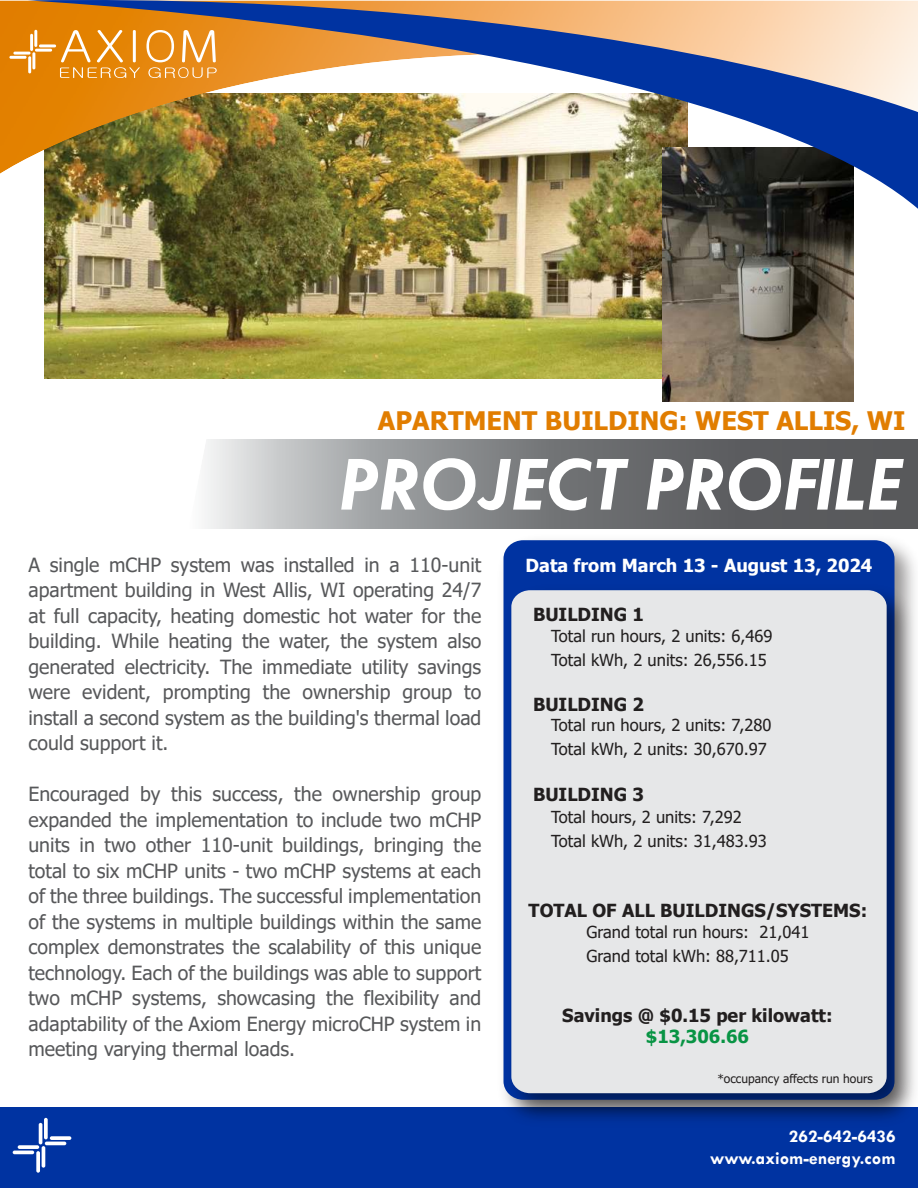
<style>
.page{position:relative;width:918px;height:1188px;background:#fff}
.page>*{position:absolute;margin:0;border:0;box-sizing:border-box;transform-origin:0 0}
.t1{font:italic 700 78.9px "Tw Cen";color:#fff}
.t2{font:700 25.5px "Tahoma";color:#e17d00}
.t3{font:19.5px/25.5px "Tahoma";color:#57585a;text-align:justify}
.t4{font:700 18px "Tahoma";color:#221f1f}
.t5{font:700 18px/21.6px "Tw Cen";color:#fff;text-align:right}
.t6{font:700 18px "Tahoma";color:#fff}
.t7{font:700 18px "Tahoma";color:#089444}
.t8{font:16.5px/24px "Tahoma";color:#221f1f}
.t9{font:12px "Tahoma";color:#221f1f}
</style>
<div class="page">
<img style="left:45px;top:209px;width:618px;height:170px">
<img style="left:663px;top:209px;width:190px;height:193px">
<div style="left:0;top:0;width:28px;height:174px;background:#e28000"></div>
<img style="left:28px;top:0;width:890px;height:209px">
<hr style="left:30px;top:34px;width:3px;height:17px;background:#fff">
<hr style="left:34px;top:30px;width:3px;height:17px;background:#fff">
<hr style="left:39px;top:44px;width:17px;height:3px;background:#fff">
<hr style="left:35px;top:49px;width:17px;height:3px;background:#fff">
<hr style="left:32px;top:52px;width:3px;height:17px;background:#fff">
<hr style="left:28px;top:56px;width:3px;height:17px;background:#fff">
<hr style="left:9px;top:56px;width:18px;height:3px;background:#fff">
<hr style="left:13px;top:52px;width:18px;height:3px;background:#fff">
<svg style="left:60px;top:30px;width:80px;height:48px;background:#e89a33"></svg>
<svg style="left:146px;top:30px;width:71px;height:48px;background:#eba246"></svg>
<div style="left:0;top:1107px;width:918px;height:81px;background:#0033a1"></div>
<hr style="left:39px;top:1123px;width:3px;height:21px;background:#fff;border-radius:2px">
<svg style="left:44px;top:1118px;width:4px;height:21px"></svg>
<svg style="left:50px;top:1136px;width:21px;height:4px"></svg>
<hr style="left:45px;top:1142px;width:21px;height:3px;background:#fff;border-radius:2px">
<hr style="left:42px;top:1146px;width:3px;height:22px;background:#fff;border-radius:2px">
<svg style="left:36px;top:1151px;width:4px;height:22px"></svg>
<hr style="left:13px;top:1151px;width:21px;height:3px;background:#fff;border-radius:2px">
<svg style="left:18px;top:1145px;width:21px;height:4px"></svg>
<img style="left:205px;top:439px;width:713px;height:90px">
<img style="left:492px;top:528px;width:426px;height:50px">
<div style="left:504px;top:540px;width:391px;height:560px;background:#0033a1;border-radius:19px"></div>
<img style="left:503px;top:578px;width:412px;height:542px">
<svg style="left:511px;top:590px;width:376px;height:503px;background:#dadee4"></svg>
<h2 class="t2" style="left:378px;top:411px;width:529px">APARTMENT BUILDING: WEST ALLIS, WI</h2>
<h1 class="t1" style="left:341px;top:436px;width:562px">PROJECT PROFILE</h1>
<p class="t3" style="left:28px;top:553px;width:454px">A single mCHP system was installed in a 110-unit apartment building in West Allis, WI operating 24/7 at full capacity, heating domestic hot water for the building. While heating the water, the system also generated electricity. The immediate utility savings were evident, prompting the ownership group to install a second system as the building's thermal load could support it.</p>
<p class="t3" style="left:28px;top:783px;width:454px">Encouraged by this success, the ownership group expanded the implementation to include two mCHP units in two other 110-unit buildings, bringing the total to six mCHP units - two mCHP systems at each of the three buildings. The successful implementation of the systems in multiple buildings within the same complex demonstrates the scalability of this unique technology. Each of the buildings was able to support two mCHP systems, showcasing the flexibility and adaptability of the Axiom Energy microCHP system in meeting varying thermal loads.</p>
<p class="t6" style="left:526px;top:558px;width:348px">Data from March 13 - August 13, 2024</p>
<p class="t4" style="left:533px;top:607px;width:112px">BUILDING 1</p>
<p class="t8" style="left:551px;top:625px;width:223px">Total run hours, 2 units: 6,469<br>Total kWh, 2 units: 26,556.15</p>
<p class="t4" style="left:533px;top:697px;width:112px">BUILDING 2</p>
<p class="t8" style="left:551px;top:715px;width:222px">Total run hours, 2 units: 7,280<br>Total kWh, 2 units: 30,670.97</p>
<p class="t4" style="left:533px;top:788px;width:112px">BUILDING 3</p>
<p class="t8" style="left:551px;top:807px;width:217px">Total hours, 2 units: 7,292<br>Total kWh, 2 units: 31,483.93</p>
<p class="t4" style="left:529px;top:903px;width:340px">TOTAL OF ALL BUILDINGS/SYSTEMS:</p>
<p class="t8" style="left:587px;top:921px;width:224px">Grand total run hours: 21,041<br>Grand total kWh: 88,711.05</p>
<p class="t4" style="left:562px;top:1009px;width:272px">Savings @ $0.15 per kilowatt:</p>
<p class="t7" style="left:646px;top:1030px;width:104px">$13,306.66</p>
<p class="t9" style="left:717px;top:1074px;width:157px">*occupancy affects run hours</p>
<p class="t5" style="left:710px;top:1126px;width:187px">262-642-6436 www.axiom-energy.com</p>
</div>
